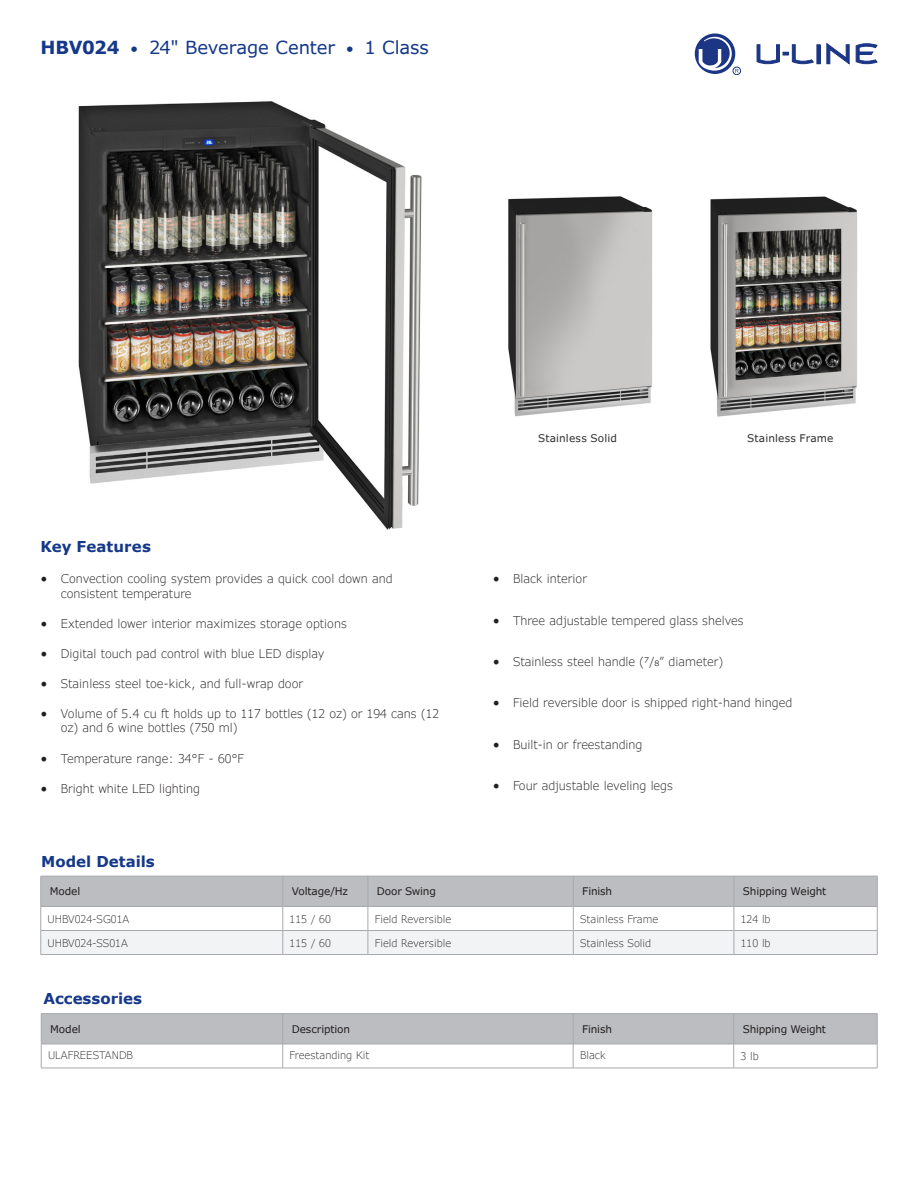
<style>
.page{position:relative;width:918px;height:1188px;background:#fff}
.page>*{position:absolute;margin:0;border:0;box-sizing:border-box;transform-origin:0 0}
.t1{font:18px "Verdana Pro";letter-spacing:-.005em;color:#153889}
.t2{font:700 15px "Verdana";color:#153889}
.t3{font:700 15px "Verdana Pro";letter-spacing:.005em;color:#153889}
.t4{font:300 12px/14.4px "Verdana Pro";color:#231f20}
.t5{font:300 10.5px "Verdana Pro";color:#312f30}
.t6{font:10.5px "Verdana Pro";letter-spacing:-.015em;color:#231f20}
.t7{font:10.5px "Verdana Pro";letter-spacing:.015em;color:#312f30}
.s1{font-weight:700}
.s2{font-size:15px}
.s3{font-family:"Minion Pro";font-weight:400;font-size:18px}
</style>
<div class="page">
<img style="left:78px;top:101px;width:344px;height:429px">
<img style="left:508px;top:196px;width:144px;height:221px">
<img style="left:710px;top:196px;width:148px;height:221px">
<hr style="left:41px;top:1013px;width:242px;height:1px;background:#a8a9ad">
<hr style="left:283px;top:1013px;width:290px;height:1px;background:#a8a9ad">
<hr style="left:573px;top:1013px;width:161px;height:1px;background:#a8a9ad">
<hr style="left:734px;top:1013px;width:143px;height:1px;background:#a8a9ad">
<hr style="left:734px;top:1068px;width:143px;height:1px;background:#a8a9ad">
<svg style="left:41px;top:1014px;width:837px;height:54px"></svg>
<hr style="left:41px;top:1068px;width:242px;height:1px;background:#a8a9ad">
<hr style="left:283px;top:1068px;width:290px;height:1px;background:#a8a9ad">
<hr style="left:573px;top:1068px;width:161px;height:1px;background:#a8a9ad">
<svg style="left:41px;top:876px;width:837px;height:79px"></svg>
<hr style="left:41px;top:954px;width:242px;height:1px;background:#a8a9ad">
<hr style="left:368px;top:954px;width:205px;height:1px;background:#a8a9ad">
<hr style="left:573px;top:954px;width:161px;height:1px;background:#a8a9ad">
<hr style="left:734px;top:954px;width:143px;height:1px;background:#a8a9ad">
<hr style="left:283px;top:954px;width:85px;height:1px;background:#a8a9ad">
<div style="left:817px;top:45px;width:3px;height:19px;border:1px solid #1c3685"></div>
<svg style="left:827px;top:43px;width:22px;height:21px"></svg>
<svg style="left:856px;top:43px;width:21px;height:21px"></svg>
<svg style="left:757px;top:45px;width:56px;height:20px"></svg>
<svg style="left:695px;top:33px;width:44px;height:41px"></svg>
<div style="left:733px;top:67px;width:8px;height:8px;border:1px solid #1c3685;border-radius:50%"></div>
<p class="t1" style="left:40px;top:36px;width:390px"><span class="s1">HBV024</span> <span class="s2">•</span> 24" Beverage Center <span class="s2">•</span> 1 Class</p>
<p class="t3" style="left:41px;top:537px;width:112px">Key Features</p>
<p class="t4" style="left:61px;top:572px;width:333px;text-indent:-20px"><span class="s3">•</span> Convection cooling system provides a quick cool down and consistent temperature</p>
<p class="t4" style="left:41px;top:617px;width:308px"><span class="s3">•</span> Extended lower interior maximizes storage options</p>
<p class="t4" style="left:41px;top:647px;width:286px"><span class="s3">•</span> Digital touch pad control with blue LED display</p>
<p class="t4" style="left:41px;top:677px;width:264px"><span class="s3">•</span> Stainless steel toe-kick, and full-wrap door</p>
<p class="t4" style="left:61px;top:707px;width:380px;text-indent:-20px"><span class="s3">•</span> Volume of 5.4 cu ft holds up to 117 bottles (12 oz) or 194 cans (12 oz) and 6 wine bottles (750 ml)</p>
<p class="t4" style="left:41px;top:751px;width:205px"><span class="s3">•</span> Temperature range: 34°F - 60°F</p>
<p class="t4" style="left:41px;top:781px;width:161px"><span class="s3">•</span> Bright white LED lighting</p>
<p class="t2" style="left:41px;top:852px;width:115px">Model Details</p>
<p class="t7" style="left:538px;top:431px;width:81px">Stainless Solid</p>
<p class="t7" style="left:747px;top:431px;width:88px">Stainless Frame</p>
<p class="t4" style="left:493px;top:572px;width:96px"><span class="s3">•</span> Black interior</p>
<p class="t4" style="left:493px;top:613px;width:253px"><span class="s3">•</span> Three adjustable tempered glass shelves</p>
<p class="t4" style="left:493px;top:655px;width:232px"><span class="s3">•</span> Stainless steel handle (7/8” diameter)</p>
<p class="t4" style="left:493px;top:696px;width:301px"><span class="s3">•</span> Field reversible door is shipped right-hand hinged</p>
<p class="t4" style="left:493px;top:737px;width:151px"><span class="s3">•</span> Built-in or freestanding</p>
<p class="t4" style="left:493px;top:779px;width:182px"><span class="s3">•</span> Four adjustable leveling legs</p>
<p class="t6" style="left:50px;top:885px;width:32px">Model</p>
<p class="t6" style="left:292px;top:885px;width:58px">Voltage/Hz</p>
<p class="t6" style="left:377px;top:885px;width:61px">Door Swing</p>
<p class="t6" style="left:582px;top:885px;width:31px">Finish</p>
<p class="t6" style="left:743px;top:885px;width:85px">Shipping Weight</p>
<p class="t5" style="left:48px;top:912px;width:83px">UHBV024-SG01A</p>
<p class="t5" style="left:290px;top:912px;width:43px">115 / 60</p>
<p class="t5" style="left:375px;top:912px;width:78px">Field Reversible</p>
<p class="t5" style="left:580px;top:912px;width:80px">Stainless Frame</p>
<p class="t5" style="left:741px;top:912px;width:31px">124 lb</p>
<p class="t5" style="left:48px;top:936px;width:82px">UHBV024-SS01A</p>
<p class="t5" style="left:290px;top:936px;width:43px">115 / 60</p>
<p class="t5" style="left:375px;top:936px;width:78px">Field Reversible</p>
<p class="t5" style="left:580px;top:936px;width:73px">Stainless Solid</p>
<p class="t5" style="left:741px;top:936px;width:31px">110 lb</p>
<p class="t2" style="left:43px;top:989px;width:100px">Accessories</p>
<p class="t6" style="left:50px;top:1022px;width:32px">Model</p>
<p class="t6" style="left:292px;top:1022px;width:60px">Description</p>
<p class="t6" style="left:582px;top:1022px;width:31px">Finish</p>
<p class="t6" style="left:743px;top:1022px;width:85px">Shipping Weight</p>
<p class="t5" style="left:48px;top:1048px;width:87px">ULAFREESTANDB</p>
<p class="t5" style="left:290px;top:1048px;width:81px">Freestanding Kit</p>
<p class="t5" style="left:580px;top:1048px;width:27px">Black</p>
<p class="t5" style="left:741px;top:1049px;width:20px">3 lb</p>
</div>
